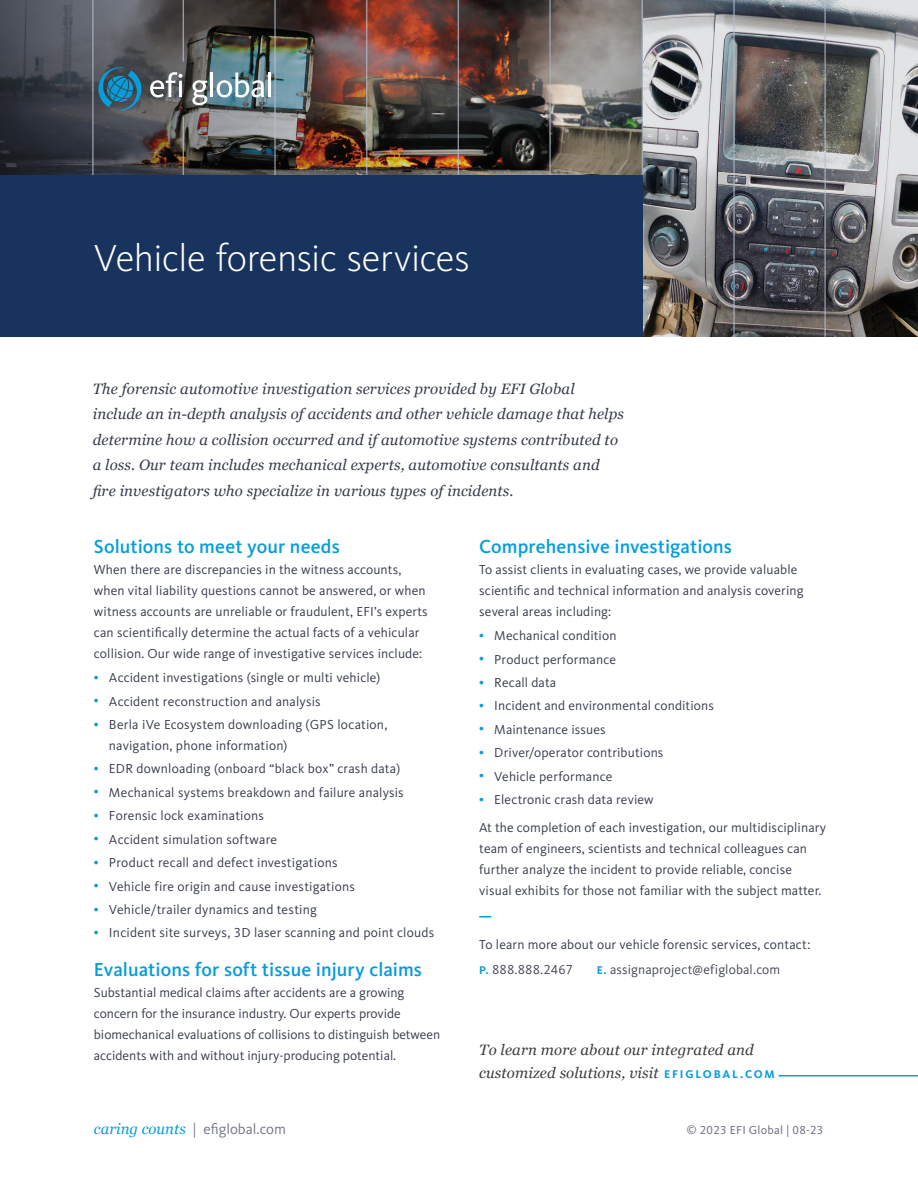
<style>
.page{position:relative;width:918px;height:1188px;background:#fff}
.page>*{position:absolute;margin:0;border:0;box-sizing:border-box;transform-origin:0 0}
.t1{font:300 39px "Kievit OT";letter-spacing:-.01em;color:#fff}
.t2{font:500 19.5px "Kievit OT";color:#069ddc}
.t3{font:italic 15px/25.5px "Georgia";letter-spacing:.01em;color:#373c4b}
.t4{font:italic 15px/22.5px "Georgia";letter-spacing:.01em;color:#3e3e3f}
.t5{font:15px "Kievit OT";color:#747689}
.t6{font:13.5px/21px "Kievit OT";letter-spacing:.01em;color:#373c4b}
.t7{font:13.5px "Kievit OT";letter-spacing:.01em;color:#454855}
.t8{font:12px "Kievit OT";letter-spacing:.02em;color:#747689}
.s1{font-weight:500;font-size:12px;color:#069ddc}
.s2{font-weight:700;font-size:11.7px;color:#069ddc}
.s3{color:#454855}
.s4{font-family:"Kievit OT";font-weight:700;font-style:normal;font-size:11.7px;color:#069ddc}
.s5{font-family:"Georgia";font-style:italic;color:#069ddc}
</style>
<div class="page">
<img style="left:0;top:0;width:918px;height:337px">
<hr style="left:93px;top:0;width:1px;height:337px;background:#b3bfd1">
<hr style="left:183px;top:117px;width:1px;height:220px;background:#b3bfd1">
<hr style="left:183px;top:0;width:1px;height:62px;background:#b3bfd1">
<hr style="left:275px;top:0;width:1px;height:337px;background:#b3bfd1">
<hr style="left:367px;top:0;width:1px;height:337px;background:#b3bfd1">
<hr style="left:458px;top:0;width:1px;height:337px;background:#b3bfd1">
<hr style="left:550px;top:0;width:1px;height:337px;background:#b3bfd1">
<hr style="left:642px;top:0;width:1px;height:337px;background:#b3bfd1">
<hr style="left:734px;top:0;width:1px;height:337px;background:#b3bfd1">
<hr style="left:825px;top:0;width:1px;height:337px;background:#b3bfd1">
<div style="left:0;top:175px;width:643px;height:162px;background:#17335e"></div>
<svg style="left:479px;top:916px;width:12px;height:2px"></svg>
<hr style="left:778px;top:1075px;width:140px;height:1px;background:#069ddc">
<svg style="left:192px;top:80px;width:15px;height:25px"></svg>
<hr style="left:210px;top:73px;width:3px;height:24px;background:#fff">
<svg style="left:217px;top:73px;width:47px;height:24px"></svg>
<hr style="left:268px;top:73px;width:3px;height:24px;background:#fff">
<svg style="left:98px;top:67px;width:85px;height:43px;background:#4c6e7d"></svg>
<h1 class="t1" style="left:94px;top:236px;width:377px">Vehicle forensic services</h1>
<p class="t3" style="left:93px;top:376px;width:533px">The forensic automotive investigation services provided by EFI Global include an in-depth analysis of accidents and other vehicle damage that helps determine how a collision occurred and if automotive systems contributed to a loss. Our team includes mechanical experts, automotive consultants and fire investigators who specialize in various types of incidents.</p>
<h2 class="t2" style="left:94px;top:535px;width:247px">Solutions to meet your needs</h2>
<p class="t6" style="left:94px;top:559px;width:335px">When there are discrepancies in the witness accounts, when vital liability questions cannot be answered, or when witness accounts are unreliable or fraudulent, EFI’s experts can scientifically determine the actual facts of a vehicular collision. Our wide range of investigative services include:</p>
<p class="t6" style="left:94px;top:667px;width:288px"><span class="s1">•</span> Accident investigations (single or multi vehicle)</p>
<p class="t6" style="left:94px;top:691px;width:228px"><span class="s1">•</span> Accident reconstruction and analysis</p>
<p class="t6" style="left:109px;top:714px;width:280px;text-indent:-15px"><span class="s1">•</span> Berla iVe Ecosystem downloading (GPS location, navigation, phone information)</p>
<p class="t6" style="left:94px;top:759px;width:308px"><span class="s1">•</span> EDR downloading (onboard “black box” crash data)</p>
<p class="t6" style="left:94px;top:782px;width:311px"><span class="s1">•</span> Mechanical systems breakdown and failure analysis</p>
<p class="t6" style="left:94px;top:806px;width:172px"><span class="s1">•</span> Forensic lock examinations</p>
<p class="t6" style="left:94px;top:829px;width:185px"><span class="s1">•</span> Accident simulation software</p>
<p class="t6" style="left:94px;top:852px;width:245px"><span class="s1">•</span> Product recall and defect investigations</p>
<p class="t6" style="left:94px;top:876px;width:262px"><span class="s1">•</span> Vehicle fire origin and cause investigations</p>
<p class="t6" style="left:94px;top:899px;width:224px"><span class="s1">•</span> Vehicle/trailer dynamics and testing</p>
<p class="t6" style="left:94px;top:923px;width:342px"><span class="s1">•</span> Incident site surveys, 3D laser scanning and point clouds</p>
<h2 class="t2" style="left:94px;top:959px;width:330px">Evaluations for soft tissue injury claims</h2>
<p class="t6" style="left:94px;top:983px;width:348px">Substantial medical claims after accidents are a growing concern for the insurance industry. Our experts provide biomechanical evaluations of collisions to distinguish between accidents with and without injury-producing potential.</p>
<h2 class="t2" style="left:479px;top:535px;width:254px">Comprehensive investigations</h2>
<p class="t6" style="left:479px;top:559px;width:326px">To assist clients in evaluating cases, we provide valuable scientific and technical information and analysis covering several areas including:</p>
<p class="t6" style="left:479px;top:625px;width:139px"><span class="s1">•</span> Mechanical condition</p>
<p class="t6" style="left:479px;top:649px;width:138px"><span class="s1">•</span> Product performance</p>
<p class="t6" style="left:479px;top:672px;width:79px"><span class="s1">•</span> Recall data</p>
<p class="t6" style="left:479px;top:696px;width:236px"><span class="s1">•</span> Incident and environmental conditions</p>
<p class="t6" style="left:479px;top:719px;width:128px"><span class="s1">•</span> Maintenance issues</p>
<p class="t6" style="left:479px;top:743px;width:186px"><span class="s1">•</span> Driver/operator contributions</p>
<p class="t6" style="left:479px;top:766px;width:135px"><span class="s1">•</span> Vehicle performance</p>
<p class="t6" style="left:479px;top:786px;width:348px;line-height:27.8px"><span class="s1">•</span> Electronic crash data review<br>At the completion of each investigation, our multidisciplinary</p>
<p class="t6" style="left:479px;top:838px;width:344px">team of engineers, scientists and technical colleagues can further analyze the incident to provide reliable, concise visual exhibits for those not familiar with the subject matter.</p>
<p class="t6" style="left:479px;top:932px;width:333px;line-height:24.8px">To learn more about our vehicle forensic services, contact:<br><span class="s2">P.</span> <span class="s3">888.888.2467</span></p>
<p class="t7" style="left:597px;top:962px;width:185px"><span class="s2">E.</span> assignaproject@efiglobal.com</p>
<p class="t4" style="left:479px;top:1039px;width:297px">To learn more about our integrated and customized solutions, visit <span class="s4">EFIGLOBAL .COM</span></p>
<p class="t5" style="left:94px;top:1121px;width:194px"><span class="s5">caring counts</span> | efiglobal.com</p>
<p class="t8" style="left:686px;top:1123px;width:139px">© 2023 EFI Global | 08-23</p>
</div>
